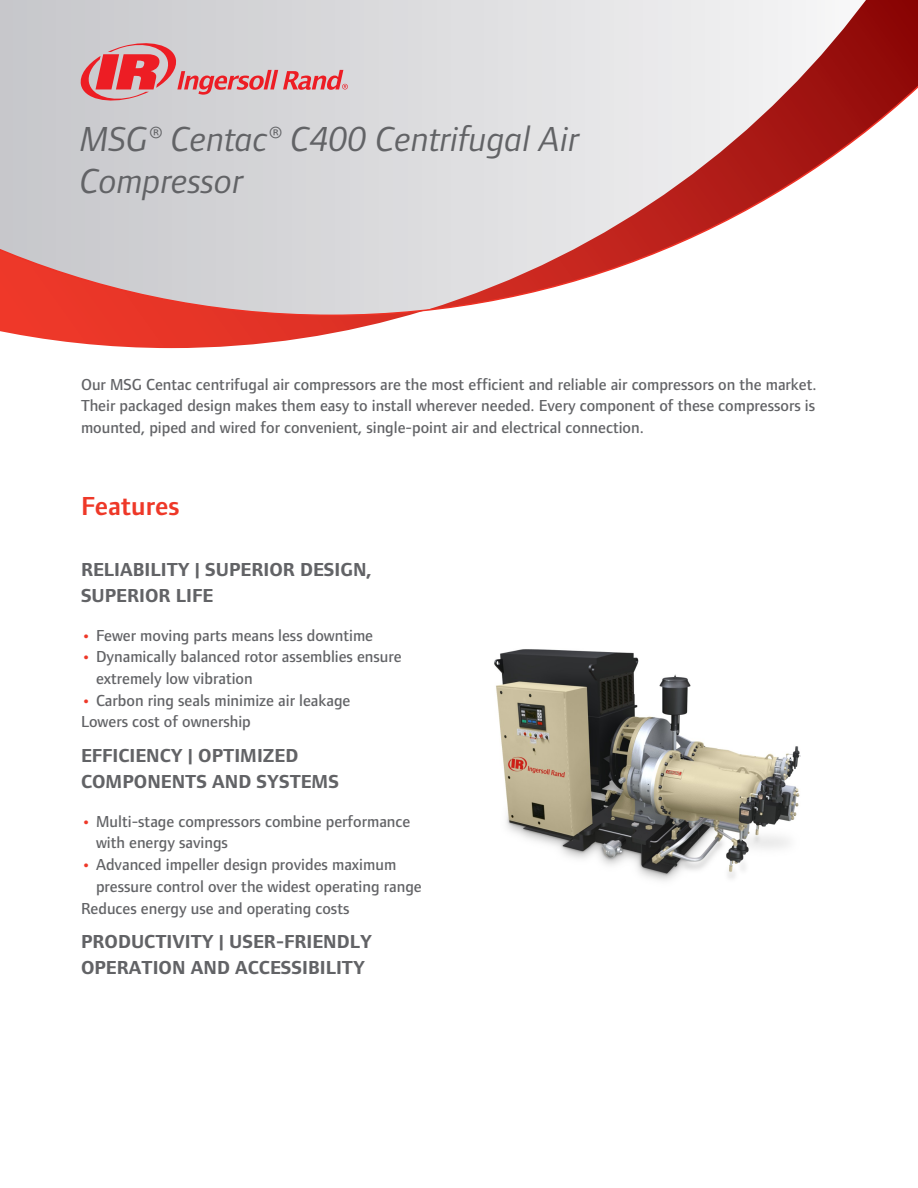
<style>
.page{position:relative;width:918px;height:1188px;background:#fff}
.page>*{position:absolute;margin:0;border:0;box-sizing:border-box;transform-origin:0 0}
.t1{font:italic 36px/41.5px "Foundry Form Sans";color:#626366}
.t2{font:600 27px "Foundry Form Sans";color:#ee3828}
.t3{font:700 19.5px/25.3px "Foundry Form Sans";color:#626366}
.t4{font:500 16.5px/21.5px "Foundry Form Sans";color:#626366}
.s1{font-weight:700;color:#ee3828}
</style>
<div class="page">
<svg style="left:0;top:0;width:918px;height:348px"></svg>
<svg style="left:0;top:71px;width:918px;height:245px"></svg>
<svg style="left:81px;top:43px;width:267px;height:58px;background:#d8a4a8"></svg>
<img style="left:494px;top:649px;width:307px;height:232px">
<h1 class="t1" style="left:80px;top:119px;width:500px">MSG® Centac® C400 Centrifugal Air<br>Compressor</h1>
<p class="t4" style="left:81px;top:374px;width:737px;text-align:justify">Our MSG Centac centrifugal air compressors are the most efficient and reliable air compressors on the market.<br>Their packaged design makes them easy to install wherever needed. Every component of these compressors is mounted, piped and wired for convenient, single-point air and electrical connection.</p>
<h2 class="t2" style="left:81px;top:491px;width:100px">Features</h2>
<p class="t3" style="left:81px;top:558px;width:292px">RELIABILITY | SUPERIOR DESIGN,<br>SUPERIOR LIFE</p>
<p class="t4" style="left:81px;top:625px;width:294px"><span class="s1">•</span> Fewer moving parts means less downtime</p>
<p class="t4" style="left:96px;top:647px;width:307px;text-indent:-15px"><span class="s1">•</span> Dynamically balanced rotor assemblies ensure extremely low vibration</p>
<p class="t4" style="left:81px;top:690px;width:271px"><span class="s1">•</span> Carbon ring seals minimize air leakage<br>Lowers cost of ownership</p>
<p class="t3" style="left:81px;top:744px;width:260px">EFFICIENCY | OPTIMIZED<br>COMPONENTS AND SYSTEMS</p>
<p class="t4" style="left:96px;top:811px;width:316px;text-indent:-15px"><span class="s1">•</span> Multi-stage compressors combine performance with energy savings</p>
<p class="t4" style="left:81px;top:854px;width:317px"><span class="s1">•</span> Advanced impeller design provides maximum</p>
<p class="t4" style="left:96px;top:876px;width:327px">pressure control over the widest operating range</p>
<p class="t4" style="left:81px;top:898px;width:270px">Reduces energy use and operating costs</p>
<p class="t3" style="left:81px;top:930px;width:292px">PRODUCTIVITY | USER-FRIENDLY<br>OPERATION AND ACCESSIBILITY</p>
</div>
